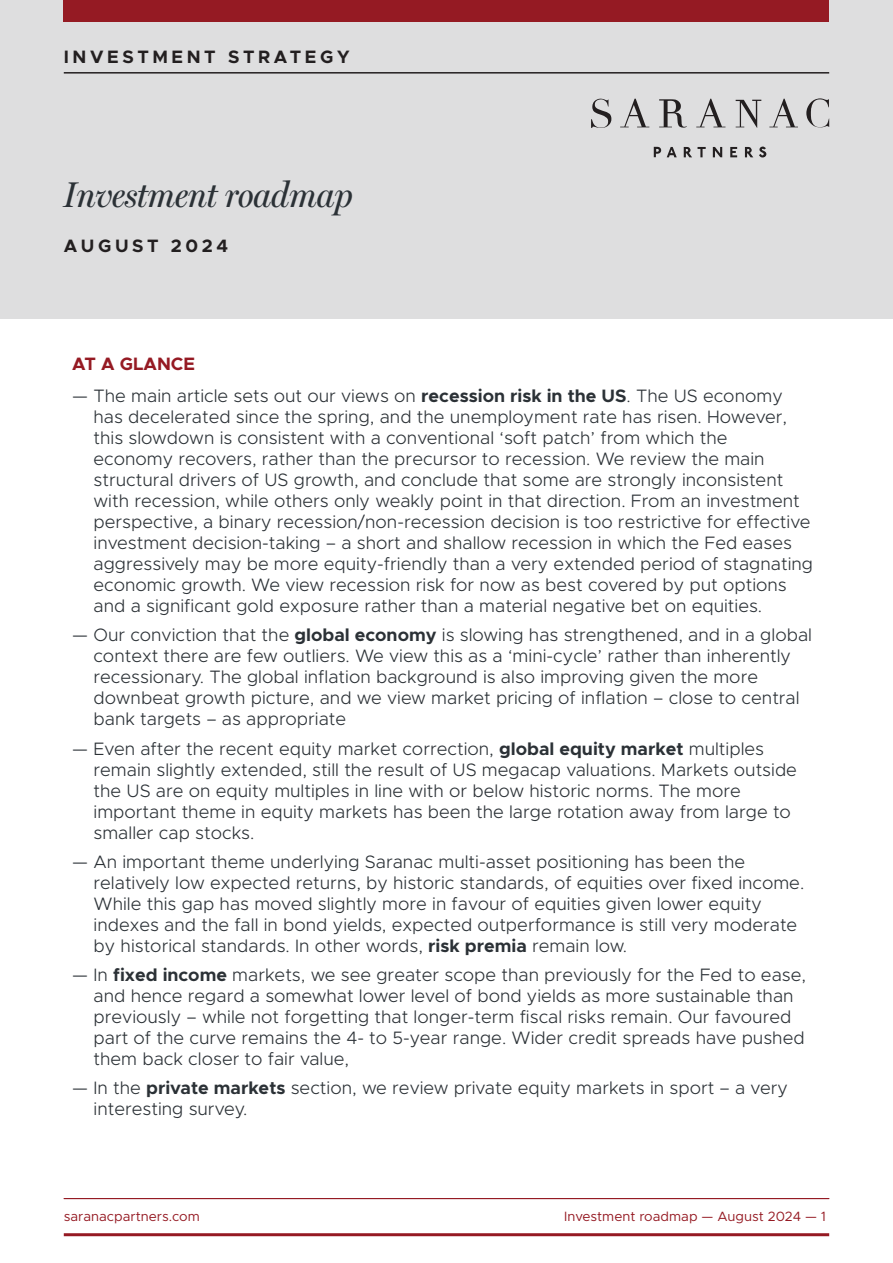
<style>
.page{position:relative;width:893px;height:1263px;background:#fff}
.page>*{position:absolute;margin:0;border:0;box-sizing:border-box;transform-origin:0 0}
.AA_dashboard_main_heading{font:italic 36px "Miller Headline";color:#2b3136}
.AA_main_body_9_11{font:300 18px/21px "Metropolis";color:#2b3136}
.AA_dashboard_asset_class_head{font:700 18px "Metropolis";letter-spacing:.2em;color:#231f20}
.AA_dashboard_asset_class_head-2{font:700 18px "Metropolis";color:#951a23}
.t1{font:13.5px "Metropolis";color:#951a23}
.s1{font-weight:700}
</style>
<div class="page">
<hr style="left:64px;top:1233px;width:765px;height:3px;background:#951a23">
<div style="left:0;top:0;width:893px;height:319px;background:#dededf"></div>
<hr style="left:64px;top:72px;width:765px;height:2px;background:#231f20">
<svg style="left:654px;top:147px;width:112px;height:10px"></svg>
<svg style="left:591px;top:98px;width:238px;height:30px"></svg>
<div style="left:64px;top:0;width:765px;height:21px;background:#951a23"></div>
<hr style="left:64px;top:1198px;width:765px;height:1px;background:#951a23">
<p class="AA_dashboard_asset_class_head" style="left:64px;top:46px;width:287px">INVESTMENT STRATEGY</p>
<p class="AA_dashboard_main_heading" style="left:64px;top:174px;width:290px">Investment roadmap</p>
<p class="AA_dashboard_asset_class_head" style="left:64px;top:234px;width:166px">AUGUST 2024</p>
<p class="AA_dashboard_asset_class_head-2" style="left:72px;top:352px;width:124px">AT A GLANCE</p>
<p class="AA_main_body_9_11" style="left:94px;top:385px;width:721px;text-indent:-21px">— The main article sets out our views on <span class="s1">recession risk in the US</span>. The US economy has decelerated since the spring, and the unemployment rate has risen. However, this slowdown is consistent with a conventional ‘soft patch’ from which the<br>economy recovers, rather than the precursor to recession. We review the main structural drivers of US growth, and conclude that some are strongly inconsistent with recession, while others only weakly point in that direction. From an investment perspective, a binary recession/non-recession decision is too restrictive for effective investment decision-taking – a short and shallow recession in which the Fed eases aggressively may be more equity-friendly than a very extended period of stagnating economic growth. We view recession risk for now as best covered by put options and a significant gold exposure rather than a material negative bet on equities.</p>
<p class="AA_main_body_9_11" style="left:94px;top:625px;width:720px;text-indent:-21px">— Our conviction that the <span class="s1">global economy</span> is slowing has strengthened, and in a global context there are few outliers. We view this as a ‘mini-cycle’ rather than inherently recessionary. The global inflation background is also improving given the more downbeat growth picture, and we view market pricing of inflation – close to central bank targets – as appropriate</p>
<p class="AA_main_body_9_11" style="left:94px;top:738px;width:705px;text-indent:-21px">— Even after the recent equity market correction, <span class="s1">global equity market</span> multiples remain slightly extended, still the result of US megacap valuations. Markets outside the US are on equity multiples in line with or below historic norms. The more important theme in equity markets has been the large rotation away from large to smaller cap stocks.</p>
<p class="AA_main_body_9_11" style="left:94px;top:851px;width:712px;text-indent:-21px">— An important theme underlying Saranac multi-asset positioning has been the relatively low expected returns, by historic standards, of equities over fixed income.<br>While this gap has moved slightly more in favour of equities given lower equity indexes and the fall in bond yields, expected outperformance is still very moderate by historical standards. In other words, <span class="s1">risk premia</span> remain low.</p>
<p class="AA_main_body_9_11" style="left:94px;top:964px;width:714px;text-indent:-21px">— In <span class="s1">fixed income</span> markets, we see greater scope than previously for the Fed to ease, and hence regard a somewhat lower level of bond yields as more sustainable than previously – while not forgetting that longer-term fiscal risks remain. Our favoured part of the curve remains the 4- to 5-year range. Wider credit spreads have pushed them back closer to fair value,</p>
<p class="AA_main_body_9_11" style="left:94px;top:1078px;width:696px;text-indent:-21px">— In the <span class="s1">private markets</span> section, we review private equity markets in sport – a very interesting survey.</p>
<p class="t1" style="left:64px;top:1207px;width:138px">saranacpartners.com</p>
<p class="t1" style="left:564px;top:1207px;width:263px">Investment roadmap — August 2024 — 1</p>
</div>
